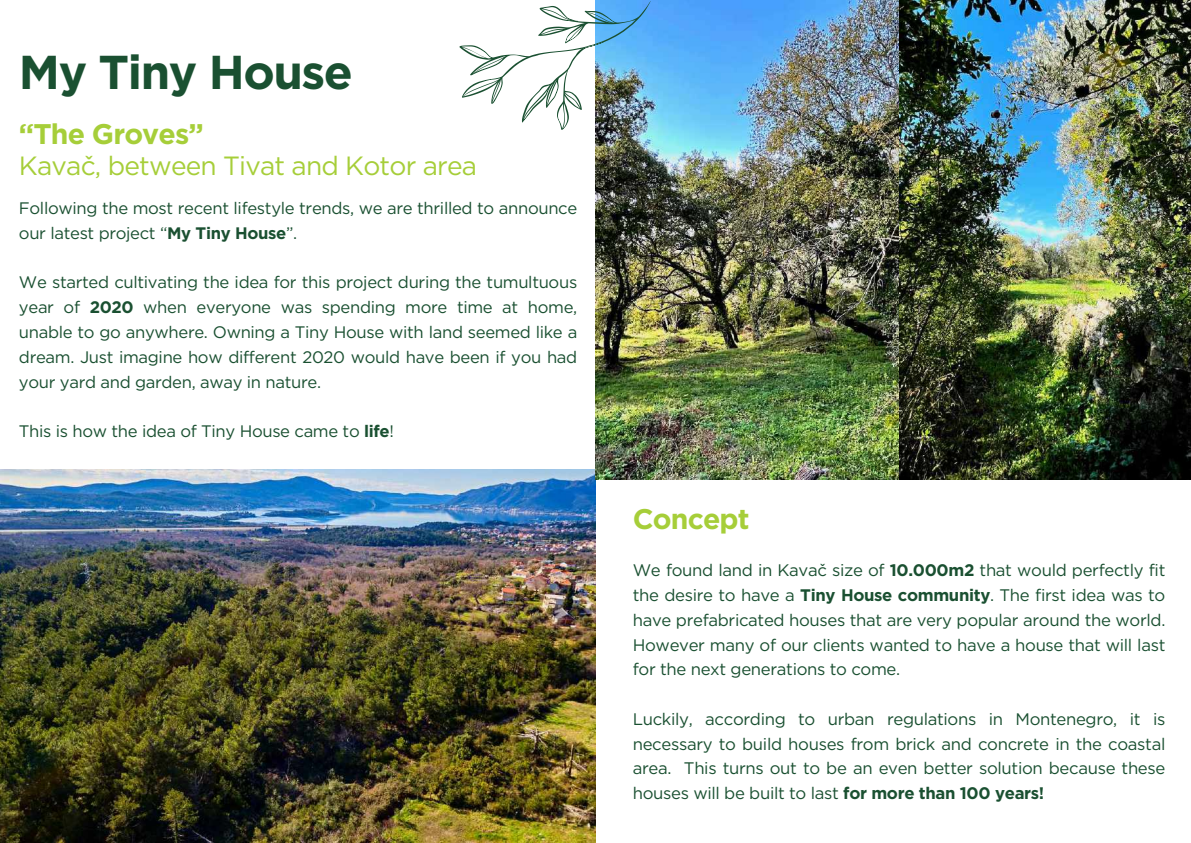
<style>
.page{position:relative;width:1191px;height:843px;background:#fff}
.page>*{position:absolute;margin:0;border:0;box-sizing:border-box;transform-origin:0 0}
.t1{font:700 47.4px "Gotham";letter-spacing:-.03em;color:#1a5031}
.t2{font:700 28.3px "Gotham";letter-spacing:-.03em;color:#a6ce39}
.t3{font:26.3px "Gotham";letter-spacing:-.03em;color:#a6ce39}
.t4{font:16.7px/24.8px "Gotham";letter-spacing:-.02em;color:#1a5031;text-align:justify}
.t5{font:16.6px/24.8px "Gotham";letter-spacing:-.02em;color:#1a5031}
.s1{font-weight:700}
</style>
<div class="page">
<img style="left:0;top:469px;width:596px;height:372px">
<img style="left:596px;top:0;width:594px;height:479px">
<img style="left:459px;top:0;width:206px;height:162px">
<h1 class="t1" style="left:19px;top:43px;width:335px">My Tiny House</h1>
<h2 class="t2" style="left:19px;top:117px;width:186px">“The Groves”</h2>
<h3 class="t3" style="left:19px;top:150px;width:459px">Kavač, between Tivat and Kotor area</h3>
<p class="t5" style="left:19px;top:196px;width:559px">Following the most recent lifestyle trends, we are thrilled to announce our latest project “<span class="s1">My Tiny House</span>”.</p>
<p class="t5" style="left:19px;top:270px;width:559px;text-align:justify">We started cultivating the idea for this project during the tumultuous year of <span class="s1">2020</span> when everyone was spending more time at home, unable to go anywhere. Owning a Tiny House with land seemed like a dream. Just imagine how different 2020 would have been if you had your yard and garden, away in nature.</p>
<p class="t5" style="left:19px;top:418px;width:376px">This is how the idea of Tiny House came to <span class="s1">life</span>!</p>
<h2 class="t2" style="left:632px;top:502px;width:118px">Concept</h2>
<p class="t4" style="left:632px;top:557px;width:534px">We found land in Kavač size of <span class="s1">10.000m2</span> that would perfectly fit the desire to have a <span class="s1">Tiny House community</span>. The first idea was to have prefabricated houses that are very popular around the world.<br>However many of our clients wanted to have a house that will last for the next generations to come.</p>
<p class="t4" style="left:632px;top:706px;width:534px">Luckily, according to urban regulations in Montenegro, it is necessary to build houses from brick and concrete in the coastal area. This turns out to be an even better solution because these houses will be built to last <span class="s1">for more than 100 years!</span></p>
</div>
